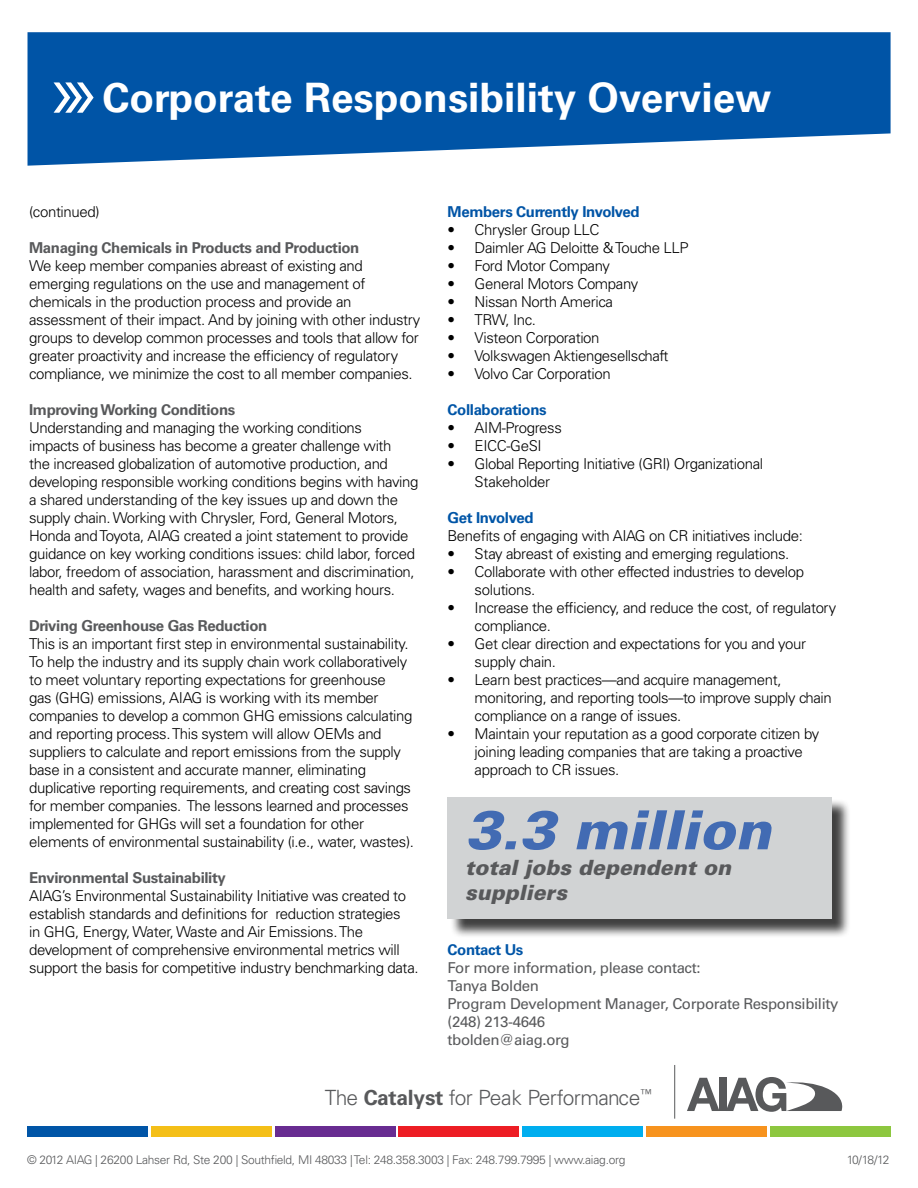
<style>
.page{position:relative;width:918px;height:1188px;background:#fff}
.page>*{position:absolute;margin:0;border:0;box-sizing:border-box;transform-origin:0 0}
.t1{font:italic 900 54px "Univers LT Std";color:#426bb3}
.t2{font:700 40.5px "Univers LT Std";color:#fff}
.t3{font:300 21px "Univers LT Std";letter-spacing:-.03em;color:#58595b}
.t4{font:italic 900 21px/25.2px "Univers LT Std";color:#58595b}
.t5{font:300 15px/18px "Univers LT Std";letter-spacing:-.025em;color:#000}
.t6{font:700 15px "Univers LT Std";letter-spacing:-.025em;color:#58595b}
.t7{font:15px/18px "Univers LT Std";letter-spacing:-.025em;color:#58595b}
.t8{font:700 15px "Univers LT Std";letter-spacing:-.025em;color:#0055a7}
.t9{font:700 15px "Univers LT Std";letter-spacing:-.025em;color:#0054a6}
.t10{font:300 12px "Univers LT Std";letter-spacing:-.025em;color:#58595b}
.s1{font-weight:700}
</style>
<div class="page">
<svg style="left:28px;top:32px;width:863px;height:134px;background:#2069b1"></svg>
<svg style="left:54px;top:82px;width:40px;height:31px"></svg>
<div style="left:27px;top:1126px;width:120px;height:11px;background:#0055a7"></div>
<div style="left:151px;top:1126px;width:120px;height:11px;background:#f4bf18"></div>
<div style="left:275px;top:1126px;width:120px;height:11px;background:#682c91"></div>
<div style="left:399px;top:1126px;width:120px;height:11px;background:#ed1d24"></div>
<div style="left:523px;top:1126px;width:120px;height:11px;background:#00aeef"></div>
<div style="left:647px;top:1126px;width:120px;height:11px;background:#f7931e"></div>
<div style="left:771px;top:1126px;width:120px;height:11px;background:#8dc73f"></div>
<svg style="left:687px;top:1078px;width:32px;height:33px"></svg>
<div style="left:719px;top:1078px;width:7px;height:33px;background:#58595b"></div>
<svg style="left:726px;top:1077px;width:117px;height:35px"></svg>
<hr style="left:674px;top:1065px;width:1px;height:54px;background:#58595b">
<div style="left:449px;top:799px;width:402px;height:139px;background:#000;opacity:.75"></div>
<div style="left:448px;top:797px;width:384px;height:122px;background:#d1d3d4"></div>
<h2 class="t2" style="left:102px;top:74px;width:670px">Corporate Responsibility Overview</h2>
<p class="t5" style="left:29px;top:202px;width:72px">(continued)</p>
<p class="t6" style="left:29px;top:239px;width:332px">Managing Chemicals in Products and Production</p>
<p class="t5" style="left:29px;top:256px;width:393px">We keep member companies abreast of existing and emerging regulations on the use and management of chemicals in the production process and provide an assessment of their impact. And by joining with other industry groups to develop common processes and tools that allow for greater proactivity and increase the efficiency of regulatory compliance, we minimize the cost to all member companies.</p>
<p class="t6" style="left:29px;top:401px;width:208px">Improving Working Conditions</p>
<p class="t5" style="left:29px;top:418px;width:391px">Understanding and managing the working conditions<br>impacts of business has become a greater challenge with<br>the increased globalization of automotive production, and developing responsible working conditions begins with having a shared understanding of the key issues up and down the supply chain. Working with Chrysler, Ford, General Motors, Honda and Toyota, AIAG created a joint statement to provide guidance on key working conditions issues: child labor, forced labor, freedom of association, harassment and discrimination, health and safety, wages and benefits, and working hours.</p>
<p class="t6" style="left:29px;top:617px;width:240px">Driving Greenhouse Gas Reduction</p>
<p class="t5" style="left:29px;top:634px;width:386px">This is an important first step in environmental sustainability.<br>To help the industry and its supply chain work collaboratively to meet voluntary reporting expectations for greenhouse<br>gas (GHG) emissions, AIAG is working with its member companies to develop a common GHG emissions calculating and reporting process. This system will allow OEMs and suppliers to calculate and report emissions from the supply base in a consistent and accurate manner, eliminating duplicative reporting requirements, and creating cost savings for member companies. The lessons learned and processes implemented for GHGs will set a foundation for other elements of environmental sustainability (i.e., water, wastes).</p>
<p class="t6" style="left:29px;top:869px;width:198px">Environmental Sustainability</p>
<p class="t5" style="left:29px;top:886px;width:391px">AIAG’s Environmental Sustainability Initiative was created to establish standards and definitions for reduction strategies<br>in GHG, Energy, Water, Waste and Air Emissions. The development of comprehensive environmental metrics will support the basis for competitive industry benchmarking data.</p>
<p class="t9" style="left:448px;top:203px;width:194px">Members Currently Involved</p>
<p class="t5" style="left:448px;top:220px;width:153px">• Chrysler Group LLC</p>
<p class="t5" style="left:448px;top:238px;width:242px">• Daimler AG Deloitte &amp; Touche LLP</p>
<p class="t5" style="left:448px;top:256px;width:164px">• Ford Motor Company</p>
<p class="t5" style="left:448px;top:274px;width:192px">• General Motors Company</p>
<p class="t5" style="left:448px;top:292px;width:167px">• Nissan North America</p>
<p class="t5" style="left:448px;top:310px;width:90px">• TRW, Inc.</p>
<p class="t5" style="left:448px;top:328px;width:153px">• Visteon Corporation</p>
<p class="t5" style="left:448px;top:346px;width:222px">• Volkswagen Aktiengesellschaft</p>
<p class="t5" style="left:448px;top:364px;width:165px">• Volvo Car Corporation</p>
<p class="t8" style="left:448px;top:401px;width:101px">Collaborations</p>
<p class="t5" style="left:448px;top:418px;width:116px">• AIM-Progress</p>
<p class="t5" style="left:448px;top:436px;width:96px">• EICC-GeSI</p>
<p class="t5" style="left:475px;top:454px;width:290px;text-indent:-27px">• Global Reporting Initiative (GRI) Organizational<br>Stakeholder</p>
<p class="t8" style="left:448px;top:509px;width:87px">Get Involved</p>
<p class="t5" style="left:448px;top:526px;width:357px">Benefits of engaging with AIAG on CR initiatives include:</p>
<p class="t5" style="left:448px;top:544px;width:343px">• Stay abreast of existing and emerging regulations.</p>
<p class="t5" style="left:475px;top:562px;width:331px;text-indent:-27px">• Collaborate with other effected industries to develop solutions.</p>
<p class="t5" style="left:475px;top:598px;width:363px;text-indent:-27px">• Increase the efficiency, and reduce the cost, of regulatory compliance.</p>
<p class="t5" style="left:475px;top:634px;width:333px;text-indent:-27px">• Get clear direction and expectations for you and your supply chain.</p>
<p class="t5" style="left:475px;top:670px;width:359px;text-indent:-27px">• Learn best practices—and acquire management, monitoring, and reporting tools—to improve supply chain compliance on a range of issues.</p>
<p class="t5" style="left:475px;top:724px;width:346px;text-indent:-27px">• Maintain your reputation as a good corporate citizen by joining leading companies that are taking a proactive approach to CR issues.</p>
<h1 class="t1" style="left:465px;top:796px;width:307px">3.3 million</h1>
<h3 class="t4" style="left:465px;top:854px;width:268px">total jobs dependent on suppliers</h3>
<p class="t8" style="left:448px;top:941px;width:77px">Contact Us</p>
<p class="t7" style="left:448px;top:959px;width:392px">For more information, please contact:<br>Tanya Bolden<br>Program Development Manager, Corporate Responsibility (248) 213-4646<br>tbolden@aiag.org</p>
<h3 class="t3" style="left:325px;top:1085px;width:328px">The <span class="s1">Catalyst</span> for Peak Performance<sup>™</sup></h3>
<p class="t10" style="left:27px;top:1152px;width:600px">© 2012 AIAG | 26200 Lahser Rd, Ste 200 | Southfield, MI 48033 | Tel: 248.358.3003 | Fax: 248.799.7995 | www.aiag.org</p>
<p class="t10" style="left:847px;top:1152px;width:44px">10/18/12</p>
</div>
